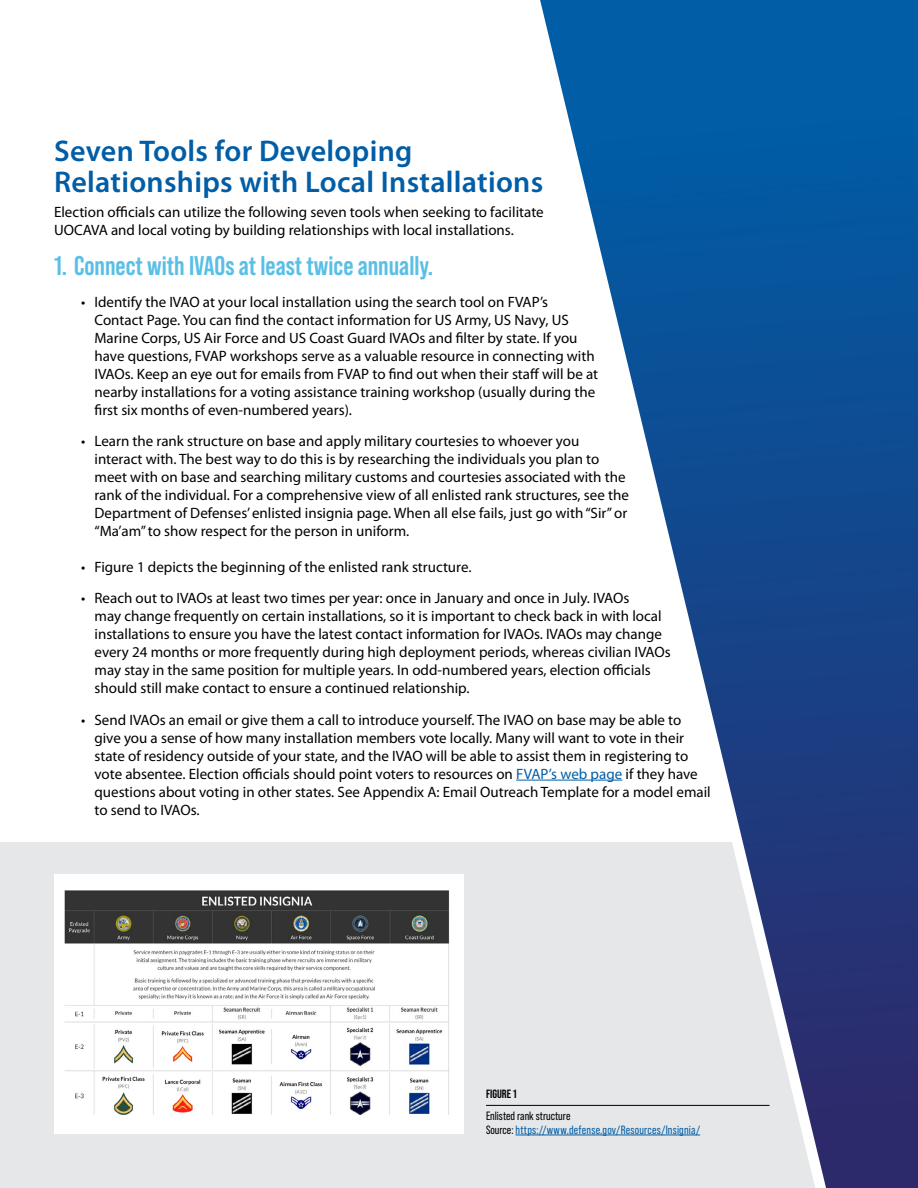
<style>
.page{position:relative;width:918px;height:1188px;background:#fff}
.page>*{position:absolute;margin:0;border:0;box-sizing:border-box;transform-origin:0 0}
.Header_1{font:600 30px/31.5px "Myriad Pro";letter-spacing:.01em;color:#005da6}
.t1{font:700 27px "Bebas Neue Pro";color:#5abfe6}
.Body{font:15px/18px "Myriad Pro";color:#000}
.Paragraph_Style_2{font:12px/14.4px "Bebas Neue Pro";letter-spacing:.01em;color:#005da6}
.Paragraph_Style_1{font:700 12px "Bebas Neue Pro";color:#000}
.s1{color:#005da6}
.s2{color:#000}
</style>
<div class="page">
<div style="left:0;top:842px;width:918px;height:346px;background:#e6e7e8"></div>
<hr style="left:516px;top:780px;width:106px;height:1px;background:#005da6">
<svg style="left:841px;top:0;width:77px;height:1188px;background:#154489"></svg>
<svg style="left:518px;top:0;width:323px;height:1188px"></svg>
<div style="left:54px;top:875px;width:410px;height:259px;background:#fff"></div>
<img style="left:64px;top:890px;width:386px;height:224px">
<hr style="left:486px;top:1105px;width:284px;height:1px;background:#000">
<hr style="left:516px;top:1135px;width:184px;height:1px;background:#005da6">
<p class="Header_1" style="left:54px;top:134px;width:491px">Seven Tools for Developing<br>Relationships with Local Installations</p>
<p class="Body" style="left:54px;top:203px;width:491px">Election officials can utilize the following seven tools when seeking to facilitate<br>UOCAVA and local voting by building relationships with local installations.</p>
<p class="t1" style="left:54px;top:251px;width:381px">1. Connect with IVAOs at least twice annually.</p>
<p class="Body" style="left:94px;top:293px;width:505px;text-indent:-14px">• Identify the IVAO at your local installation using the search tool on FVAP’s Contact Page. You can find the contact information for US Army, US Navy, US Marine Corps, US Air Force and US Coast Guard IVAOs and filter by state. If you have questions, FVAP workshops serve as a valuable resource in connecting with IVAOs. Keep an eye out for emails from FVAP to find out when their staff will be at nearby installations for a voting assistance training workshop (usually during the first six months of even-numbered years).</p>
<p class="Body" style="left:94px;top:432px;width:536px;text-indent:-14px">• Learn the rank structure on base and apply military courtesies to whoever you interact with. The best way to do this is by researching the individuals you plan to meet with on base and searching military customs and courtesies associated with the rank of the individual. For a comprehensive view of all enlisted rank structures, see the Department of Defenses’ enlisted insignia page. When all else fails, just go with “Sir” or “Ma’am” to show respect for the person in uniform.</p>
<p class="Body" style="left:81px;top:557px;width:392px">• Figure 1 depicts the beginning of the enlisted rank structure.</p>
<p class="Body" style="left:94px;top:589px;width:578px;text-indent:-14px">• Reach out to IVAOs at least two times per year: once in January and once in July. IVAOs<br>may change frequently on certain installations, so it is important to check back in with local installations to ensure you have the latest contact information for IVAOs. IVAOs may change every 24 months or more frequently during high deployment periods, whereas civilian IVAOs may stay in the same position for multiple years. In odd-numbered years, election officials should still make contact to ensure a continued relationship.</p>
<p class="Body" style="left:94px;top:710px;width:618px;text-indent:-14px">• Send IVAOs an email or give them a call to introduce yourself. The IVAO on base may be able to give you a sense of how many installation members vote locally. Many will want to vote in their state of residency outside of your state, and the IVAO will be able to assist them in registering to vote absentee. Election officials should point voters to resources on <span class="s1">FVAP’s web page</span> if they have questions about voting in other states. See Appendix A: Email Outreach Template for a model email to send to IVAOs.</p>
<p class="Paragraph_Style_1" style="left:486px;top:1087px;width:32px">FIGURE 1</p>
<p class="Paragraph_Style_2" style="left:486px;top:1108px;width:216px"><span class="s2">Enlisted rank structure<br>Source:</span> https://www.defense.gov/Resources/Insignia/</p>
</div>
